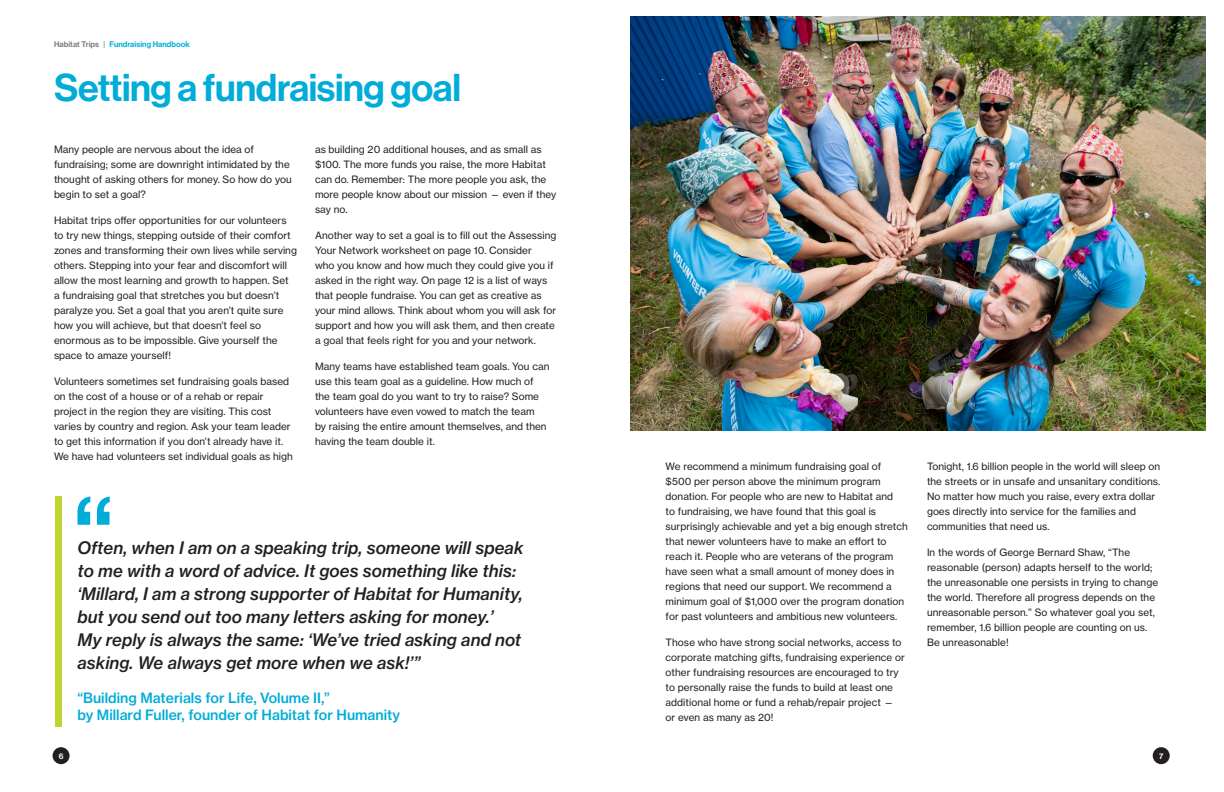
<style>
.page{position:relative;width:1224px;height:792px;background:#fff}
.page>*{position:absolute;margin:0;border:0;box-sizing:border-box;transform-origin:0 0}
.page_headers{font:38px "N Haas Grotesk DS Pro 65 Md";letter-spacing:-.01em;color:#00acd8}
.body_copy{font:17px/23px "N Haas Grotesk TX Pro 66 Md It";letter-spacing:.005em;color:#231f20}
.body_copy-2{font:14px/17.2px "N Haas Grotesk TX Pro 65 Md";color:#00acd8}
.body_copy-3{font:10px/15px "N Haas Grotesk TX Pro 55 Rg";letter-spacing:.005em;color:#231f20}
.t1{font:8px "N Haas Grotesk DS Pro 65 Md";letter-spacing:.01em;color:#00acd8}
.t2{font:8px "N Haas Grotesk DS Pro 65 Md";color:#fff}
.s1{color:#787d83}
</style>
<div class="page">
<div style="left:53px;top:747px;width:17px;height:17px;background:#231f20;border-radius:50%"></div>
<div style="left:1153px;top:747px;width:17px;height:17px;background:#231f20;border-radius:50%"></div>
<img style="left:630px;top:17px;width:576px;height:414px">
<div style="left:55px;top:496px;width:6px;height:231px;background:#bfd430"></div>
<svg style="left:78px;top:496px;width:32px;height:29px"></svg>
<p class="t1" style="left:54px;top:40px;width:137px"><span class="s1">Habitat Trips |</span> Fundraising Handbook</p>
<p class="page_headers" style="left:54px;top:66px;width:409px">Setting a fundraising goal</p>
<p class="body_copy-3" style="left:54px;top:142px;width:239px">Many people are nervous about the idea of fundraising; some are downright intimidated by the thought of asking others for money. So how do you begin to set a goal?</p>
<p class="body_copy-3" style="left:54px;top:213px;width:244px">Habitat trips offer opportunities for our volunteers to try new things, stepping outside of their comfort zones and transforming their own lives while serving others. Stepping into your fear and discomfort will allow the most learning and growth to happen. Set<br>a fundraising goal that stretches you but doesn’t paralyze you. Set a goal that you aren’t quite sure how you will achieve, but that doesn’t feel so enormous as to be impossible. Give yourself the space to amaze yourself!</p>
<p class="body_copy-3" style="left:54px;top:374px;width:240px">Volunteers sometimes set fundraising goals based on the cost of a house or of a rehab or repair project in the region they are visiting. This cost varies by country and region. Ask your team leader to get this information if you don’t already have it.<br>We have had volunteers set individual goals as high</p>
<p class="body_copy-3" style="left:315px;top:142px;width:243px">as building 20 additional houses, and as small as $100. The more funds you raise, the more Habitat can do. Remember: The more people you ask, the more people know about our mission — even if they say no.</p>
<p class="body_copy-3" style="left:315px;top:228px;width:243px">Another way to set a goal is to fill out the Assessing Your Network worksheet on page 10. Consider<br>who you know and how much they could give you if asked in the right way. On page 12 is a list of ways that people fundraise. You can get as creative as your mind allows. Think about whom you will ask for support and how you will ask them, and then create a goal that feels right for you and your network.</p>
<p class="body_copy-3" style="left:315px;top:359px;width:236px">Many teams have established team goals. You can use this team goal as a guideline. How much of the team goal do you want to try to raise? Some volunteers have even vowed to match the team<br>by raising the entire amount themselves, and then having the team double it.</p>
<p class="body_copy" style="left:78px;top:536px;width:447px">Often, when I am on a speaking trip, someone will speak to me with a word of advice. It goes something like this: ‘Millard, I am a strong supporter of Habitat for Humanity, but you send out too many letters asking for money.’<br>My reply is always the same: ‘We’ve tried asking and not asking. We always get more when we ask!’”</p>
<p class="body_copy-2" style="left:78px;top:689px;width:324px">“Building Materials for Life, Volume II,”<br>by Millard Fuller, founder of Habitat for Humanity</p>
<p class="body_copy-3" style="left:666px;top:459px;width:244px">We recommend a minimum fundraising goal of $500 per person above the minimum program donation. For people who are new to Habitat and<br>to fundraising, we have found that this goal is surprisingly achievable and yet a big enough stretch that newer volunteers have to make an effort to reach it. People who are veterans of the program have seen what a small amount of money does in regions that need our support. We recommend a minimum goal of $1,000 over the program donation for past volunteers and ambitious new volunteers.</p>
<p class="body_copy-3" style="left:666px;top:635px;width:241px">Those who have strong social networks, access to corporate matching gifts, fundraising experience or other fundraising resources are encouraged to try to personally raise the funds to build at least one additional home or fund a rehab/repair project — or even as many as 20!</p>
<p class="body_copy-3" style="left:927px;top:459px;width:235px">Tonight, 1.6 billion people in the world will sleep on the streets or in unsafe and unsanitary conditions.<br>No matter how much you raise, every extra dollar goes directly into service for the families and communities that need us.</p>
<p class="body_copy-3" style="left:927px;top:545px;width:233px">In the words of George Bernard Shaw, “The reasonable (person) adapts herself to the world; the unreasonable one persists in trying to change the world. Therefore all progress depends on the unreasonable person.” So whatever goal you set, remember, 1.6 billion people are counting on us.<br>Be unreasonable!</p>
<p class="t2" style="left:59px;top:751px;width:6px">6</p>
<p class="t2" style="left:1159px;top:751px;width:6px">7</p>
</div>
